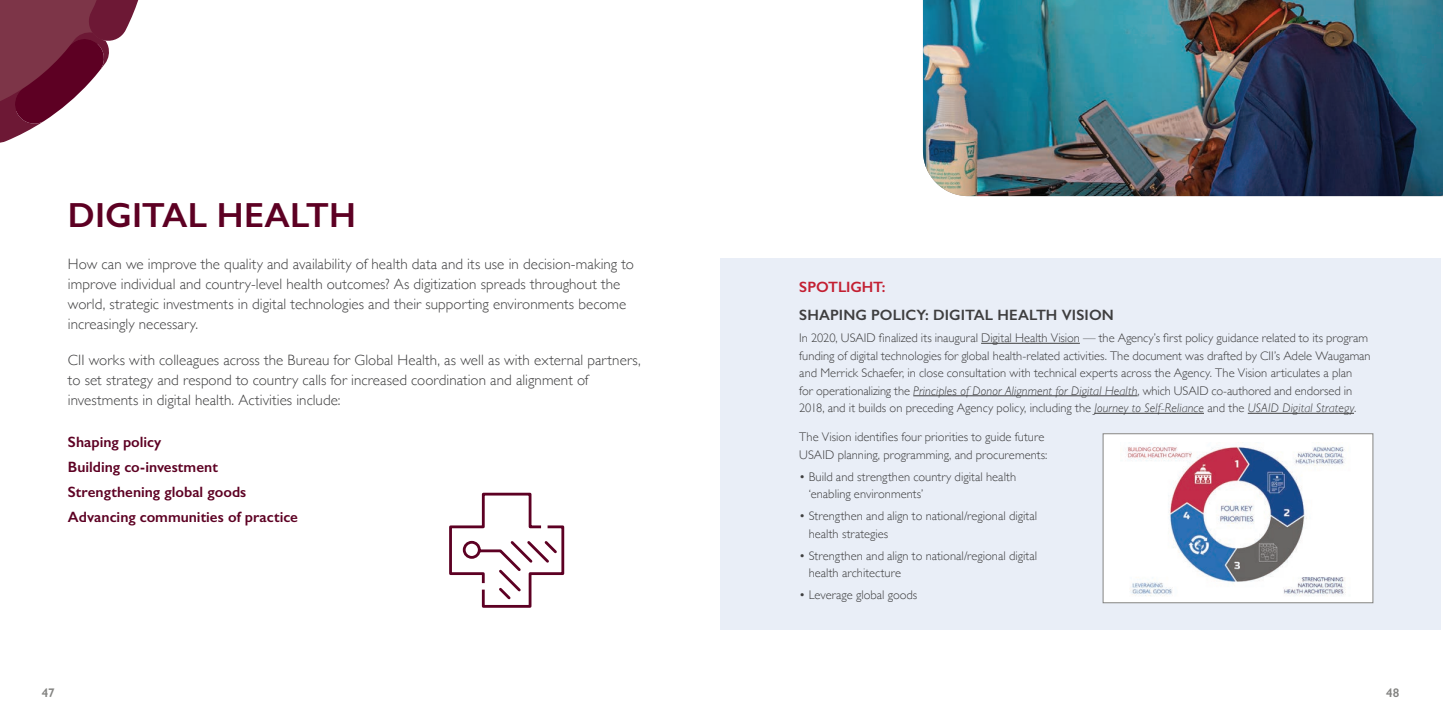
<style>
.page{position:relative;width:1443px;height:719px;background:#fff}
.page>*{position:absolute;margin:0;border:0;box-sizing:border-box;transform-origin:0 0}
.t1{font:600 35px "Gill Sans";color:#5d0023}
.t2{font:300 15px/20px "Gill Sans";letter-spacing:.005em;color:#3e3e3f}
.t3{font:600 15px "Gill Sans";color:#5d0023}
.t4{font:600 15px/28.8px "Gill Sans";letter-spacing:.005em;color:#3e3e3f}
.t5{font:300 12.5px/17.5px "Gill Sans";color:#3e3e3f}
.t6{font:600 12.5px "Gill Sans";color:#848482}
.s1{color:#c31f32}
.s2{font-style:italic}
</style>
<div class="page">
<svg style="left:449px;top:492px;width:116px;height:116px"></svg>
<div style="left:720px;top:258px;width:720px;height:371px;background:#e9eef7"></div>
<hr style="left:981px;top:343px;width:99px;height:1px;background:#3e3e3f">
<hr style="left:913px;top:395px;width:224px;height:1px;background:#3e3e3f">
<hr style="left:1094px;top:413px;width:110px;height:1px;background:#3e3e3f">
<hr style="left:1248px;top:413px;width:106px;height:1px;background:#3e3e3f">
<div style="left:1103px;top:434px;width:270px;height:169px;background:#fff"></div>
<img style="left:1127px;top:443px;width:219px;height:153px">
<div style="left:1103px;top:434px;width:270px;height:169px;border:1px solid #848482"></div>
<svg style="left:0;top:0;width:139px;height:143px"></svg>
<img style="left:923px;top:0;width:520px;height:196px">
<h2 class="t1" style="left:68px;top:194px;width:289px">DIGITAL HEALTH</h2>
<p class="t2" style="left:68px;top:253px;width:568px">How can we improve the quality and availability of health data and its use in decision-making to improve individual and country-level health outcomes? As digitization spreads throughout the world, strategic investments in digital technologies and their supporting environments become increasingly necessary.</p>
<p class="t2" style="left:68px;top:350px;width:574px">CII works with colleagues across the Bureau for Global Health, as well as with external partners, to set strategy and respond to country calls for increased coordination and alignment of investments in digital health. Activities include:</p>
<p class="t3" style="left:68px;top:433px;width:95px">Shaping policy</p>
<p class="t3" style="left:68px;top:458px;width:151px">Building co-investment</p>
<p class="t3" style="left:68px;top:483px;width:180px">Strengthening global goods</p>
<p class="t3" style="left:68px;top:508px;width:232px">Advancing communities of practice</p>
<h3 class="t4" style="left:799px;top:272px;width:316px"><span class="s1">SPOTLIGHT:<br></span>SHAPING POLICY: DIGITAL HEALTH VISION</h3>
<p class="t5" style="left:799px;top:329px;width:573px">In 2020, USAID finalized its inaugural Digital Health Vision — the Agency’s first policy guidance related to its program funding of digital technologies for global health-related activities. The document was drafted by CII’s Adele Waugaman and Merrick Schaefer, in close consultation with technical experts across the Agency. The Vision articulates a plan</p>
<p class="t5" style="left:799px;top:381px;width:558px">for operationalizing the <span class="s2">Principles of Donor Alignment for Digital Health</span>, which USAID co-authored and endorsed in<br>2018, and it builds on preceding Agency policy, including the <span class="s2">Journey to Self-Reliance</span> and the <span class="s2">USAID Digital Strategy</span>.</p>
<p class="t5" style="left:799px;top:428px;width:250px">The Vision identifies four priorities to guide future<br>USAID planning, programming, and procurements:</p>
<p class="t5" style="left:809px;top:467px;width:209px;text-indent:-9px">• Build and strengthen country digital health ‘enabling environments’</p>
<p class="t5" style="left:809px;top:507px;width:230px;text-indent:-9px">• Strengthen and align to national/regional digital health strategies</p>
<p class="t5" style="left:809px;top:546px;width:230px;text-indent:-9px">• Strengthen and align to national/regional digital health architecture</p>
<p class="t5" style="left:799px;top:586px;width:120px">• Leverage global goods</p>
<p class="t6" style="left:42px;top:685px;width:15px">47</p>
<p class="t6" style="left:1386px;top:685px;width:15px">48</p>
</div>
